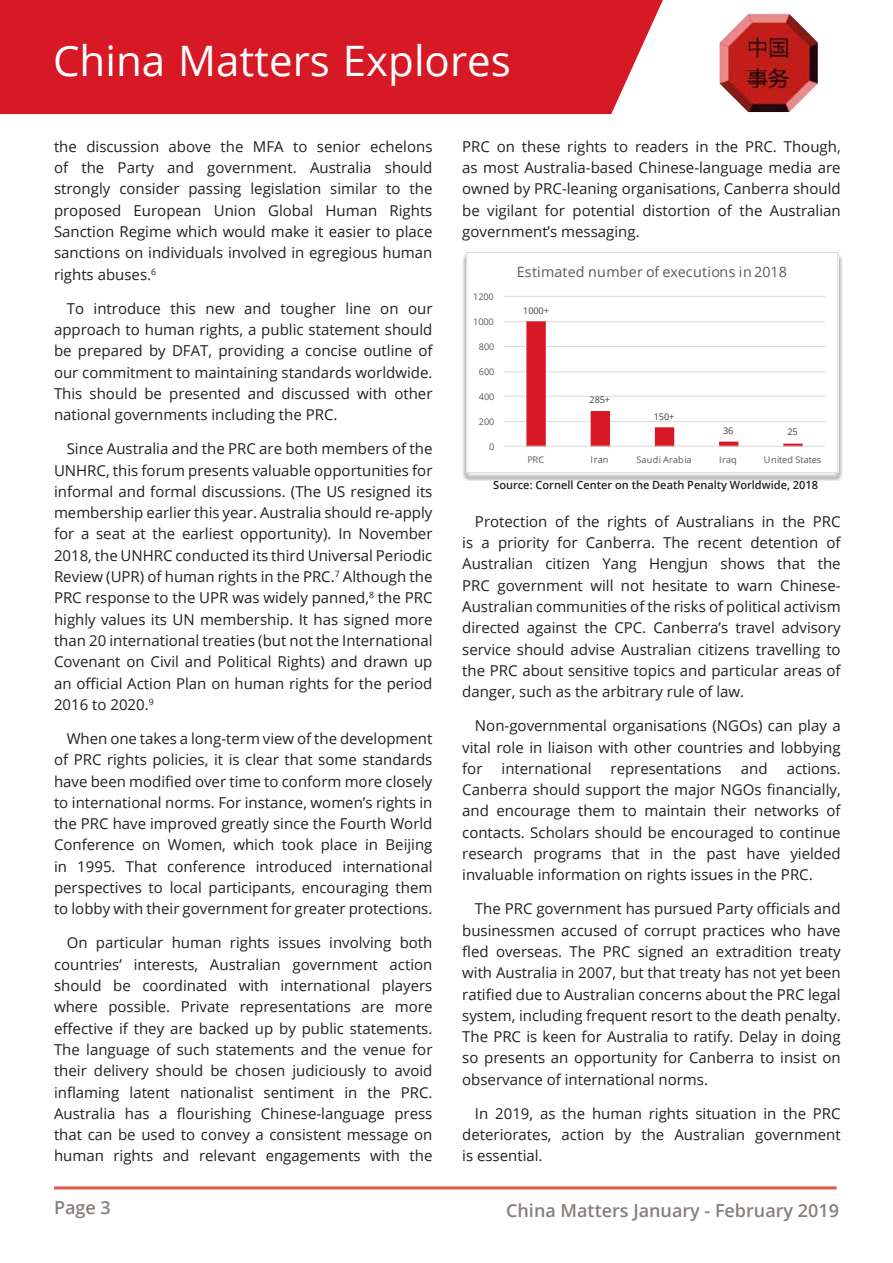
<style>
.page{position:relative;width:893px;height:1263px;background:#fff}
.page>*{position:absolute;margin:0;border:0;box-sizing:border-box;transform-origin:0 0}
.t1{font:42px "Open Sans";color:#fff}
.t2{font:600 18px "Open Sans";color:#867f7c}
.Blue_Gyum_Body_June{font:15px/21.3px "Open Sans";color:#231f20;text-align:justify}
.t3{font:14.25px "Open Sans";letter-spacing:.01em;color:#595959}
.Breakout_Box{font:600 11.25px "Open Sans";color:#231f20}
.t4{font:9.15px "Open Sans";letter-spacing:-.005em;color:#595959}
.t5{font:9.15px "Open Sans";letter-spacing:-.015em;color:#404040}
.t6{font:9.15px "Open Sans";letter-spacing:.035em;color:#595959}
</style>
<div class="page">
<hr style="left:54px;top:1186px;width:783px;height:3px;background:#df5642">
<div style="left:0;top:0;width:663px;height:114px;background:#d71825"></div>
<img style="left:720px;top:14px;width:98px;height:98px">
<img style="left:462px;top:253px;width:380px;height:227px">
<div style="left:466px;top:253px;width:372px;height:219px;background:#fff"></div>
<hr style="left:503px;top:421px;width:323px;height:1px;background:#d9d9d9">
<hr style="left:503px;top:396px;width:323px;height:1px;background:#d9d9d9">
<hr style="left:503px;top:371px;width:323px;height:1px;background:#d9d9d9">
<hr style="left:503px;top:346px;width:323px;height:1px;background:#d9d9d9">
<hr style="left:503px;top:321px;width:323px;height:1px;background:#d9d9d9">
<hr style="left:503px;top:296px;width:323px;height:1px;background:#d9d9d9">
<svg style="left:526px;top:321px;width:277px;height:125px"></svg>
<hr style="left:503px;top:446px;width:323px;height:1px;background:#d9d9d9">
<div style="left:466px;top:252px;width:372px;height:221px;border:1px solid #d9d9d9"></div>
<p class="t1" style="left:53px;top:32px;width:459px">China Matters Explores</p>
<p class="Blue_Gyum_Body_June" style="left:54px;top:135px;width:380px">the discussion above the MFA to senior echelons of the Party and government. Australia should strongly consider passing legislation similar to the proposed European Union Global Human Rights Sanction Regime which would make it easier to place sanctions on individuals involved in egregious human rights abuses.<sup>6</sup></p>
<p class="Blue_Gyum_Body_June" style="left:54px;top:297px;width:380px;text-indent:13px">To introduce this new and tougher line on our approach to human rights, a public statement should be prepared by DFAT, providing a concise outline of our commitment to maintaining standards worldwide.<br>This should be presented and discussed with other national governments including the PRC.</p>
<p class="Blue_Gyum_Body_June" style="left:54px;top:438px;width:380px;text-indent:13px">Since Australia and the PRC are both members of the UNHRC, this forum presents valuable opportunities for informal and formal discussions. (The US resigned its membership earlier this year. Australia should re-apply for a seat at the earliest opportunity). In November 2018, the UNHRC conducted its third Universal Periodic Review (UPR) of human rights in the PRC.<sup>7</sup> Although the PRC response to the UPR was widely panned,<sup>8</sup> the PRC highly values its UN membership. It has signed more than 20 international treaties (but not the International Covenant on Civil and Political Rights) and drawn up an official Action Plan on human rights for the period 2016 to 2020.<sup>9</sup></p>
<p class="Blue_Gyum_Body_June" style="left:54px;top:727px;width:380px;text-indent:13px">When one takes a long-term view of the development of PRC rights policies, it is clear that some standards have been modified over time to conform more closely to international norms. For instance, women’s rights in the PRC have improved greatly since the Fourth World Conference on Women, which took place in Beijing in 1995. That conference introduced international perspectives to local participants, encouraging them to lobby with their government for greater protections.</p>
<p class="Blue_Gyum_Body_June" style="left:54px;top:932px;width:380px;text-indent:13px">On particular human rights issues involving both countries’ interests, Australian government action should be coordinated with international players where possible. Private representations are more effective if they are backed up by public statements.<br>The language of such statements and the venue for their delivery should be chosen judiciously to avoid inflaming latent nationalist sentiment in the PRC.<br>Australia has a flourishing Chinese-language press that can be used to convey a consistent message on human rights and relevant engagements with the</p>
<p class="Blue_Gyum_Body_June" style="left:462px;top:135px;width:380px">PRC on these rights to readers in the PRC. Though, as most Australia-based Chinese-language media are owned by PRC-leaning organisations, Canberra should be vigilant for potential distortion of the Australian government’s messaging.</p>
<p class="t4" style="left:473px;top:291px;width:22px">1200</p>
<p class="t4" style="left:473px;top:316px;width:22px">1000</p>
<p class="t4" style="left:479px;top:341px;width:17px">800</p>
<p class="t4" style="left:479px;top:366px;width:17px">600</p>
<p class="t4" style="left:479px;top:391px;width:17px">400</p>
<p class="t4" style="left:479px;top:416px;width:17px">200</p>
<p class="t4" style="left:489px;top:441px;width:7px">0</p>
<p class="t3" style="left:517px;top:263px;width:272px">Estimated number of executions in 2018</p>
<p class="t5" style="left:523px;top:304px;width:27px">1000+</p>
<p class="t5" style="left:590px;top:393px;width:22px">285+</p>
<p class="t5" style="left:654px;top:410px;width:22px">150+</p>
<p class="t5" style="left:723px;top:424px;width:12px">36</p>
<p class="t5" style="left:787px;top:426px;width:12px">25</p>
<p class="t4" style="left:527px;top:454px;width:19px">PRC</p>
<p class="t4" style="left:591px;top:454px;width:19px">Iran</p>
<p class="t6" style="left:636px;top:454px;width:57px">Saudi Arabia</p>
<p class="t4" style="left:719px;top:454px;width:19px">Iraq</p>
<p class="t4" style="left:764px;top:454px;width:59px">United States</p>
<p class="Breakout_Box" style="left:493px;top:477px;width:326px">Source: Cornell Center on the Death Penalty Worldwide, 2018</p>
<p class="Blue_Gyum_Body_June" style="left:462px;top:510px;width:380px;text-indent:13px">Protection of the rights of Australians in the PRC is a priority for Canberra. The recent detention of Australian citizen Yang Hengjun shows that the PRC government will not hesitate to warn Chinese-Australian communities of the risks of political activism directed against the CPC. Canberra’s travel advisory service should advise Australian citizens travelling to the PRC about sensitive topics and particular areas of danger, such as the arbitrary rule of law.</p>
<p class="Blue_Gyum_Body_June" style="left:462px;top:715px;width:380px;text-indent:13px">Non-governmental organisations (NGOs) can play a vital role in liaison with other countries and lobbying for</p>
<p class="Blue_Gyum_Body_June" style="left:502px;top:757px;width:91px">international</p>
<p class="Blue_Gyum_Body_June" style="left:611px;top:757px;width:113px">representations</p>
<p class="Blue_Gyum_Body_June" style="left:741px;top:757px;width:28px">and</p>
<p class="Blue_Gyum_Body_June" style="left:462px;top:757px;width:380px;text-indent:324px">actions.<br>Canberra should support the major NGOs financially, and encourage them to maintain their networks of contacts. Scholars should be encouraged to continue research programs that in the past have yielded invaluable information on rights issues in the PRC.</p>
<p class="Blue_Gyum_Body_June" style="left:462px;top:898px;width:380px;text-indent:13px">The PRC government has pursued Party officials and businessmen accused of corrupt practices who have fled overseas. The PRC signed an extradition treaty with Australia in 2007, but that treaty has not yet been ratified due to Australian concerns about the PRC legal system, including frequent resort to the death penalty.<br>The PRC is keen for Australia to ratify. Delay in doing so presents an opportunity for Canberra to insist on observance of international norms.</p>
<p class="Blue_Gyum_Body_June" style="left:462px;top:1102px;width:380px;text-indent:13px">In 2019, as the human rights situation in the PRC deteriorates, action by the Australian government is essential.</p>
<p class="t2" style="left:54px;top:1195px;width:58px">Page 3</p>
<p class="t2" style="left:506px;top:1198px;width:334px">China Matters January - February 2019</p>
</div>
